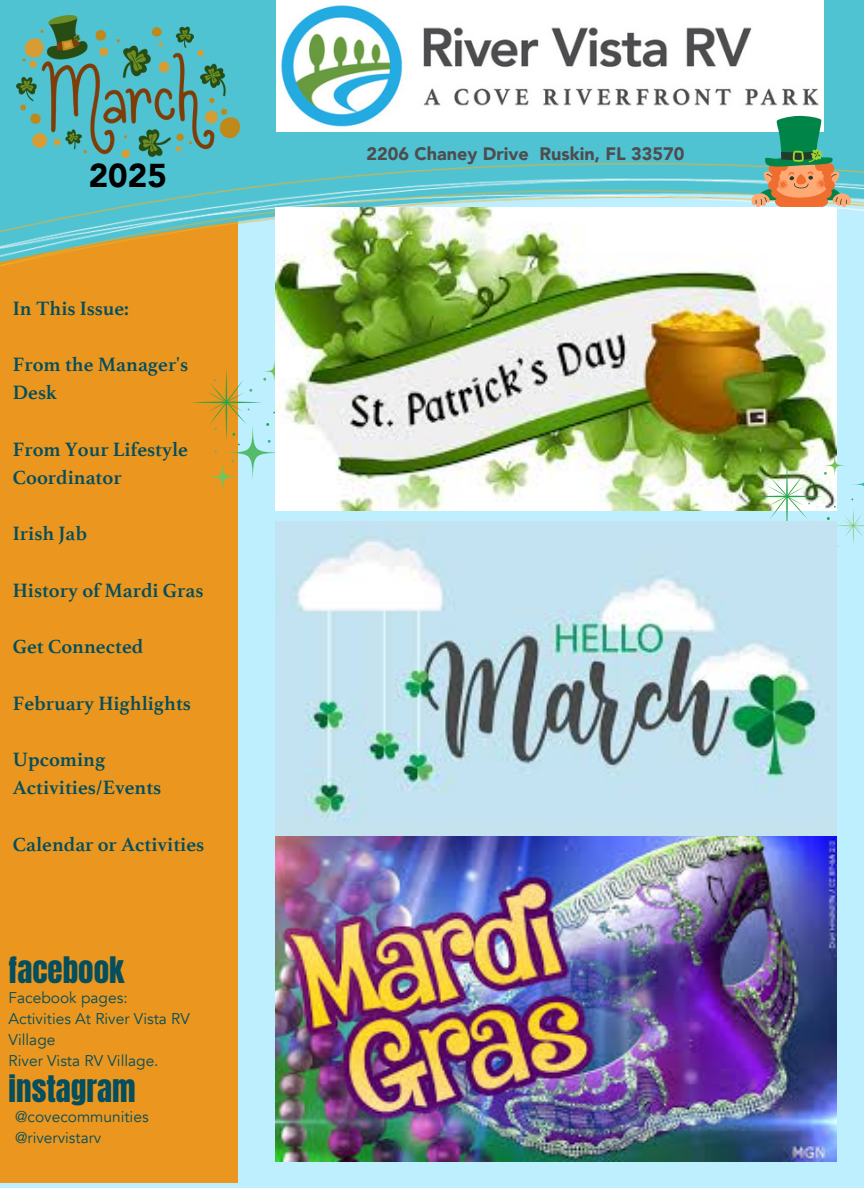
<style>
.page{position:relative;width:864px;height:1188px;background:#beefff}
.page>*{position:absolute;margin:0;border:0;box-sizing:border-box;transform-origin:0 0}
.t1{font:900 33px "Avenir";color:#000}
.t2{font:31.05px "Anton";color:#044e5d}
.t3{font:700 20.25px/28.2px "Athelas";color:#044e5d}
.t4{font:900 18px "Avenir";color:#4d4d4f}
.t5{font:15.45px/21.1px "Avenir";color:#044e5d}
</style>
<div class="page">
<div style="left:0;top:286px;width:238px;height:896px;background:#eb961e"></div>
<div style="left:0;top:0;width:864px;height:286px;background:#50c3d2"></div>
<img style="left:0;top:158px;width:864px;height:127px">
<img style="left:0;top:178px;width:864px;height:87px">
<img style="left:277px;top:0;width:547px;height:132px">
<img style="left:16px;top:16px;width:224px;height:141px">
<svg style="left:751px;top:116px;width:100px;height:99px;background:#84a589"></svg>
<svg style="left:225px;top:424px;width:56px;height:57px"></svg>
<svg style="left:262px;top:359px;width:24px;height:25px"></svg>
<svg style="left:206px;top:460px;width:34px;height:34px"></svg>
<svg style="left:191px;top:369px;width:84px;height:83px"></svg>
<img style="left:275px;top:521px;width:562px;height:641px">
<img style="left:275px;top:207px;width:562px;height:304px">
<div style="left:785px;top:519px;width:57px;height:56px;background:#c3e3f2;border-radius:50%"></div>
<svg style="left:823px;top:453px;width:24px;height:25px"></svg>
<div style="left:766px;top:554px;width:35px;height:34px;background:#c3e3f2;border-radius:50%"></div>
<img style="left:751px;top:463px;width:113px;height:83px">
<h3 class="t1" style="left:89px;top:154px;width:80px">2025</h3>
<p class="t3" style="left:13px;top:294px;width:118px">In This Issue:</p>
<p class="t3" style="left:13px;top:350px;width:177px">From the Manager's<br>Desk</p>
<p class="t3" style="left:13px;top:435px;width:177px">From Your Lifestyle<br>Coordinator</p>
<p class="t3" style="left:13px;top:520px;width:76px">Irish Jab</p>
<h4 class="t3" style="left:13px;top:576px;width:192px">History of Mardi Gras</h4>
<h1 class="t3" style="left:13px;top:633px;width:132px">Get Connected</h1>
<p class="t3" style="left:13px;top:689px;width:180px">February Highlights</p>
<p class="t3" style="left:13px;top:746px;width:150px">Upcoming<br>Activities/Events</p>
<p class="t3" style="left:13px;top:830px;width:193px">Calendar or Activities</p>
<h3 class="t2" style="left:9px;top:948px;width:117px">facebook</h3>
<h3 class="t5" style="left:9px;top:987px;width:121px">Facebook pages:</h3>
<h3 class="t5" style="left:9px;top:1009px;width:183px">Activities At River Vista RV<br>Village</h3>
<h3 class="t5" style="left:9px;top:1051px;width:151px">River Vista RV Village.</h3>
<h3 class="t2" style="left:9px;top:1067px;width:129px">instagram</h3>
<h3 class="t5" style="left:15px;top:1106px;width:135px">@covecommunities</h3>
<h3 class="t5" style="left:15px;top:1127px;width:88px">@rivervistarv</h3>
<h3 class="t4" style="left:367px;top:142px;width:319px">2206 Chaney Drive Ruskin, FL 33570</h3>
</div>
